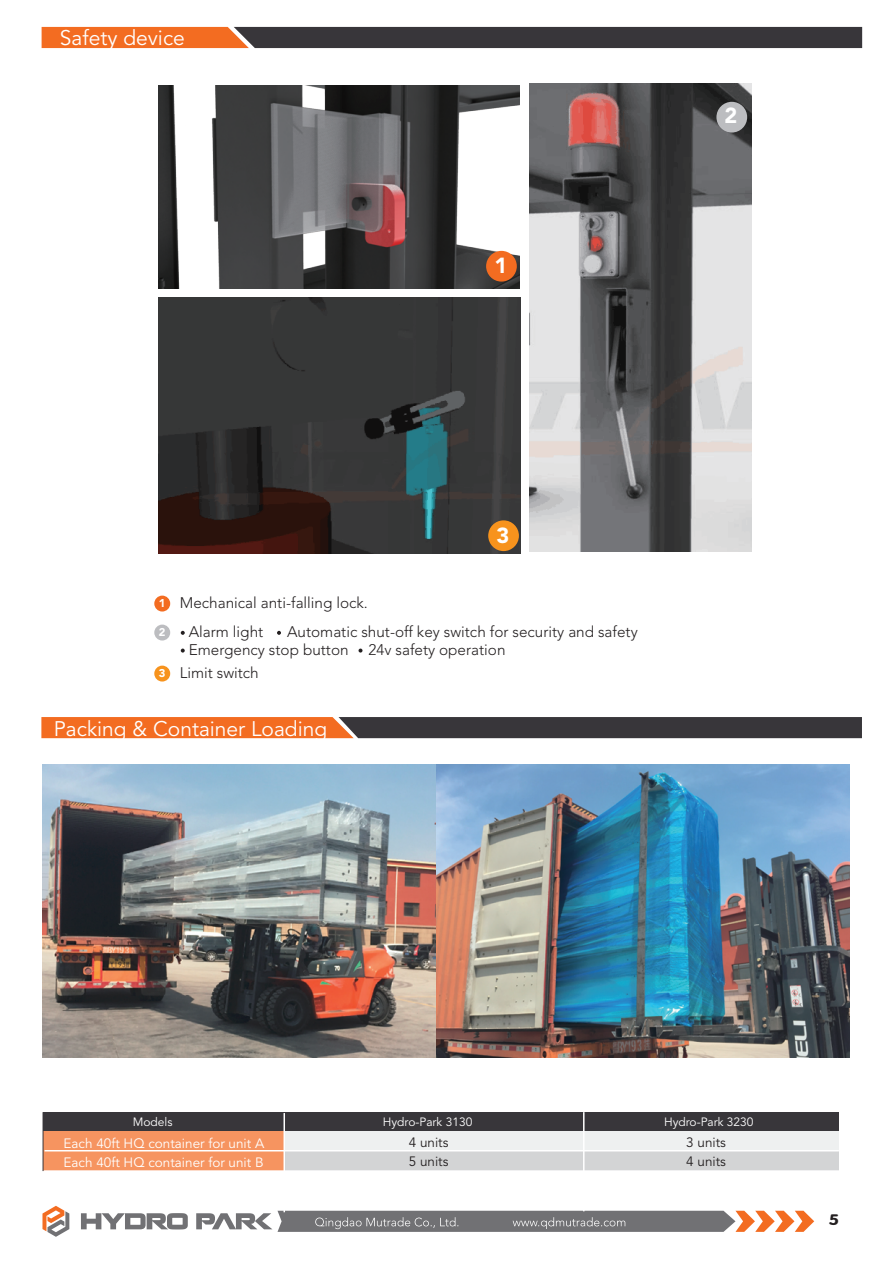
<style>
.page{position:relative;width:893px;height:1263px;background:#fff}
.page>*{position:absolute;margin:0;border:0;box-sizing:border-box;transform-origin:0 0}
.t1{font:900 21.75px "Avenir LT Std";color:#fff}
.t2{font:21px "Avenir LT Std";color:#fff}
.t3{font:300 15.3px/28.8px "Avenir LT Std";color:#231f20}
.t4{font:15px "FZY4 JW GB1 0";color:#231f20;scale:1.22 1}
.t5{font:13.5px/19.2px "Avenir LT Std";color:#fff}
.t6{font:13.5px/19.2px "Avenir LT Std";color:#231f20}
.t7{font:12px "Avenir LT Std";color:#fff}
.t8{font:900 11.25px "Avenir LT Std";color:#fff}
</style>
<div class="page">
<svg style="left:42px;top:27px;width:820px;height:21px;background:#664435"></svg>
<svg style="left:42px;top:1206px;width:27px;height:31px"></svg>
<svg style="left:81px;top:1211px;width:733px;height:21px"></svg>
<div style="left:256px;top:1128px;width:583px;height:22px;background:#eef0f0"></div>
<div style="left:256px;top:1152px;width:583px;height:19px;background:#d3d4d5"></div>
<div style="left:44px;top:1130px;width:240px;height:41px;background:#f69460"></div>
<svg style="left:41px;top:717px;width:821px;height:21px;background:#7e4b32"></svg>
<div style="left:43px;top:1112px;width:796px;height:18px;background:#38363a"></div>
<hr style="left:45px;top:1150px;width:794px;height:1px;background:#fff">
<hr style="left:43px;top:1170px;width:804px;height:2px;background:#fff">
<hr style="left:43px;top:1112px;width:1px;height:59px;background:#38363a">
<img style="left:43px;top:764px;width:393px;height:293px">
<img style="left:436px;top:764px;width:413px;height:293px">
<hr style="left:583px;top:1112px;width:1px;height:99px;background:#fff">
<hr style="left:283px;top:1113px;width:2px;height:99px;background:#fff">
<img style="left:159px;top:86px;width:361px;height:203px">
<img style="left:530px;top:84px;width:221px;height:468px">
<img style="left:158px;top:297px;width:363px;height:257px">
<div style="left:486px;top:251px;width:31px;height:31px;background:#f36c21;border-radius:50%"></div>
<div style="left:716px;top:102px;width:31px;height:31px;background:#bcbdc0;border-radius:50%"></div>
<div style="left:488px;top:520px;width:31px;height:31px;background:#f7931d;border-radius:50%"></div>
<div style="left:154px;top:596px;width:16px;height:15px;background:#f36c21;border-radius:50%"></div>
<div style="left:154px;top:625px;width:16px;height:15px;background:#bcbdc0;border-radius:50%"></div>
<div style="left:154px;top:666px;width:16px;height:15px;background:#f7931d;border-radius:50%"></div>
<svg style="left:181px;top:631px;width:4px;height:4px"></svg>
<svg style="left:277px;top:631px;width:4px;height:4px"></svg>
<svg style="left:181px;top:648px;width:4px;height:5px"></svg>
<svg style="left:358px;top:649px;width:4px;height:3px"></svg>
<h2 class="t2" style="left:60px;top:25px;width:126px">Safety device</h2>
<h1 class="t1" style="left:494px;top:252px;width:14px">1</h1>
<h1 class="t1" style="left:725px;top:103px;width:14px">2</h1>
<h1 class="t1" style="left:496px;top:522px;width:14px">3</h1>
<p class="t8" style="left:159px;top:596px;width:8px">1</p>
<p class="t8" style="left:159px;top:625px;width:8px">2</p>
<p class="t8" style="left:159px;top:666px;width:8px">3</p>
<p class="t3" style="left:189px;top:589px;width:181px;text-indent:-9px">Mechanical anti-falling lock.<br>Alarm light</p>
<p class="t3" style="left:189px;top:623px;width:451px;line-height:18.3px;text-indent:98px">Automatic shut-off key switch for security and safety<br>Emergency stop button</p>
<p class="t3" style="left:369px;top:636px;width:138px">24v safety operation</p>
<p class="t3" style="left:180px;top:659px;width:81px">Limit switch</p>
<h2 class="t2" style="left:54px;top:716px;width:275px">Packing &amp; Container Loading</h2>
<h2 class="t2" style="left:51px;top:717px;width:275px">Packing &amp; Container Loading</h2>
<p class="t7" style="left:133px;top:1115px;width:41px">Models</p>
<p class="t7" style="left:383px;top:1115px;width:91px">Hydro-Park 3130</p>
<p class="t5" style="left:64px;top:1134px;width:202px">Each 40ft HQ container for unit A<br>Each 40ft HQ container for unit B</p>
<p class="t6" style="left:409px;top:1133px;width:41px">4 units<br>5 units</p>
<p class="t6" style="left:686px;top:1133px;width:41px">3 units<br>4 units</p>
<p class="t7" style="left:664px;top:1115px;width:91px">Hydro-Park 3230</p>
<p class="t4" style="left:829px;top:1212px;width:10px">5</p>
</div>
